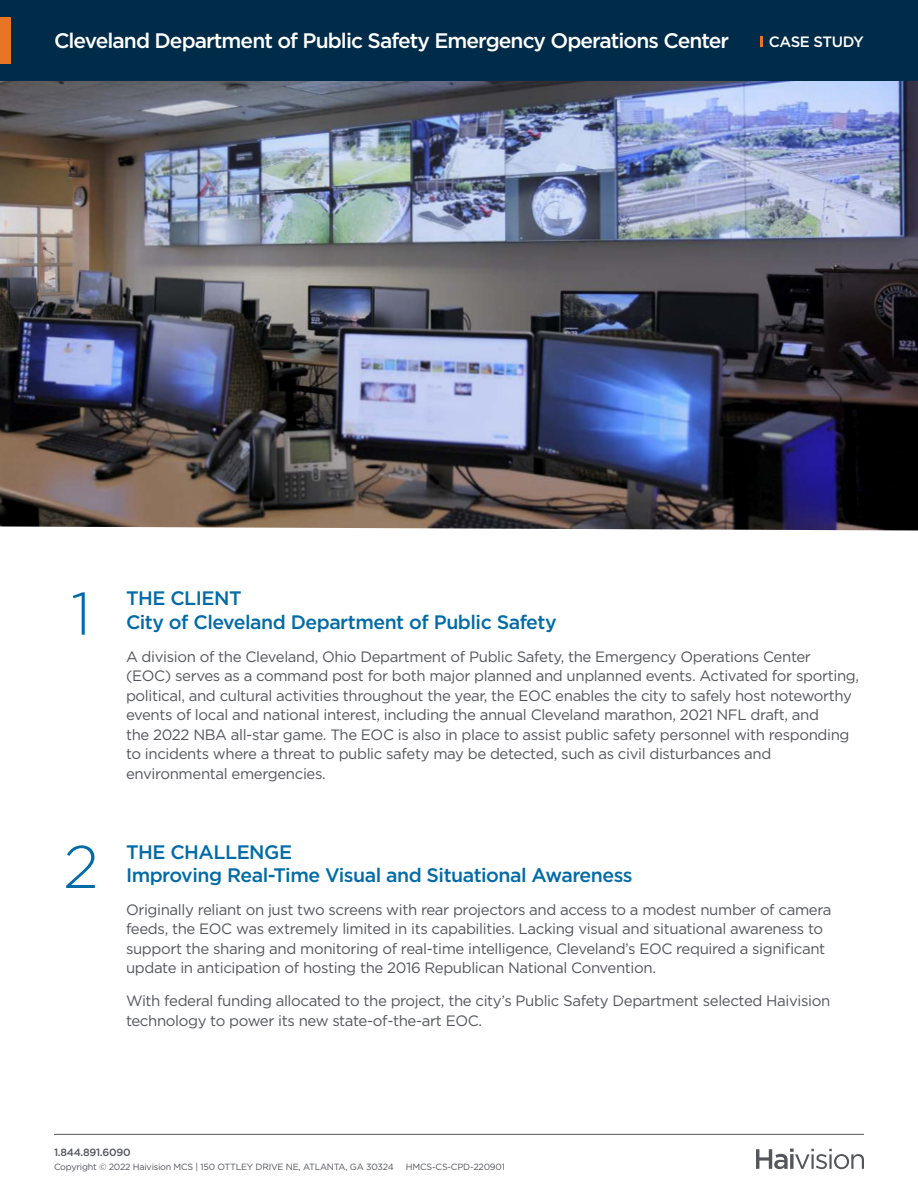
<style>
.page{position:relative;width:918px;height:1188px;background:#fff}
.page>*{position:absolute;margin:0;border:0;box-sizing:border-box;transform-origin:0 0}
.t1{font:300 60px "Gotham";color:#006ba7}
.Main_Title{font:500 21px "Gotham";letter-spacing:-.045em;color:#fff}
.Title_2{font:500 19.5px/23.4px "Gotham";letter-spacing:-.025em;color:#006ba7}
.Bullet_points{font:15px/19.5px "Gotham";letter-spacing:-.025em;color:#54565b}
.Paragraph{font:15px/19.5px "Gotham";letter-spacing:-.025em;color:#54565b}
.Title_2-2{font:500 15px "Gotham";letter-spacing:-.025em;color:#fff}
.t2{font:500 10.5px "Gotham";letter-spacing:-.025em;color:#54565b}
.t3{font:9px "Gotham";letter-spacing:-.025em;color:#54565b}
</style>
<div class="page">
<svg style="left:756px;top:1149px;width:108px;height:20px"></svg>
<hr style="left:54px;top:1134px;width:810px;height:1px;background:#54565b">
<div style="left:0;top:0;width:918px;height:81px;background:#002b49"></div>
<div style="left:0;top:17px;width:11px;height:47px;background:#e87424"></div>
<img style="left:0;top:81px;width:918px;height:449px">
<svg style="left:761px;top:36px;width:2px;height:11px"></svg>
<p class="Main_Title" style="left:54px;top:27px;width:677px">Cleveland Department of Public Safety Emergency Operations Center</p>
<p class="Title_2-2" style="left:769px;top:31px;width:97px">CASE STUDY</p>
<p class="t1" style="left:71px;top:576px;width:22px">1</p>
<p class="t1" style="left:63px;top:829px;width:37px">2</p>
<p class="Title_2" style="left:126px;top:586px;width:432px">THE CLIENT<br>City of Cleveland Department of Public Safety</p>
<p class="Bullet_points" style="left:126px;top:646px;width:735px">A division of the Cleveland, Ohio Department of Public Safety, the Emergency Operations Center (EOC) serves as a command post for both major planned and unplanned events. Activated for sporting, political, and cultural activities throughout the year, the EOC enables the city to safely host noteworthy events of local and national interest, including the annual Cleveland marathon, 2021 NFL draft, and<br>the 2022 NBA all-star game. The EOC is also in place to assist public safety personnel with responding to incidents where a threat to public safety may be detected, such as civil disturbances and environmental emergencies.</p>
<p class="Title_2" style="left:126px;top:840px;width:508px">THE CHALLENGE<br>Improving Real-Time Visual and Situational Awareness</p>
<p class="Paragraph" style="left:126px;top:900px;width:707px">Originally reliant on just two screens with rear projectors and access to a modest number of camera feeds, the EOC was extremely limited in its capabilities. Lacking visual and situational awareness to support the sharing and monitoring of real-time intelligence, Cleveland’s EOC required a significant update in anticipation of hosting the 2016 Republican National Convention.</p>
<p class="Paragraph" style="left:126px;top:991px;width:706px">With federal funding allocated to the project, the city’s Public Safety Department selected Haivision technology to power its new state-of-the-art EOC.</p>
<p class="t2" style="left:54px;top:1146px;width:78px">1.844.891.6090</p>
<p class="t3" style="left:54px;top:1161px;width:341px">Copyright © 2022 Haivision MCS | 150 OTTLEY DRIVE NE, ATLANTA, GA 30324</p>
<p class="t3" style="left:406px;top:1161px;width:100px">HMCS-CS-CPD-220901</p>
</div>
